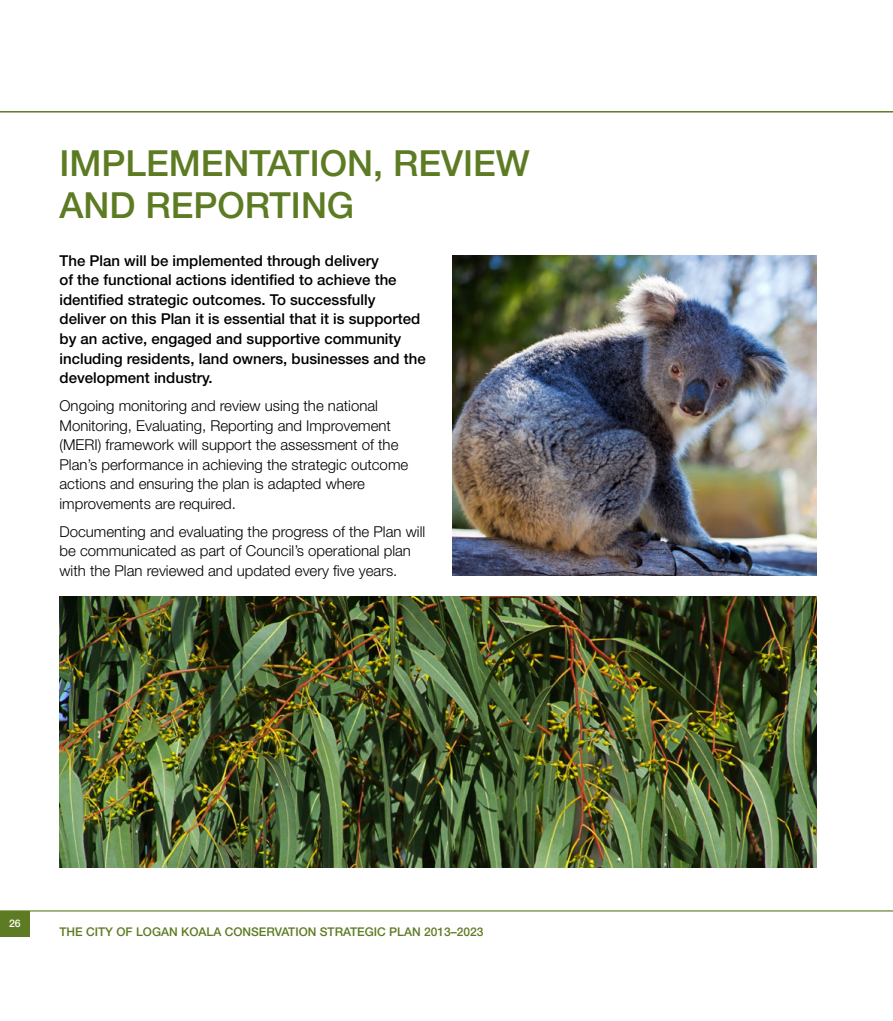
<style>
.page{position:relative;width:893px;height:1021px;background:#fff}
.page>*{position:absolute;margin:0;border:0;box-sizing:border-box;transform-origin:0 0}
.t1{font:500 36px/42px "Helvetica Neue LT Std";color:#5d7b23}
.Body{font:300 15px/19.5px "Helvetica Neue LT Std";color:#000}
.Body-2{font:500 15px/19.5px "Helvetica Neue LT Std";color:#000}
.t2{font:500 12px "Helvetica Neue LT Std";color:#5d7b23}
.t3{font:500 10.5px "Helvetica Neue LT Std";color:#fff}
</style>
<div class="page">
<img style="left:453px;top:255px;width:363px;height:320px">
<img style="left:60px;top:596px;width:756px;height:271px">
<div style="left:0;top:910px;width:30px;height:26px;background:#5d7b23"></div>
<hr style="left:0;top:910px;width:893px;height:1px;background:#5d7b23">
<hr style="left:0;top:111px;width:893px;height:1px;background:#5d7b23">
<h2 class="t1" style="left:60px;top:141px;width:472px">IMPLEMENTATION, REVIEW<br>AND REPORTING</h2>
<p class="Body-2" style="left:60px;top:251px;width:368px">The Plan will be implemented through delivery<br>of the functional actions identified to achieve the identified strategic outcomes. To successfully<br>deliver on this Plan it is essential that it is supported by an active, engaged and supportive community including residents, land owners, businesses and the development industry.</p>
<p class="Body" style="left:60px;top:395px;width:350px">Ongoing monitoring and review using the national Monitoring, Evaluating, Reporting and Improvement (MERI) framework will support the assessment of the Plan’s performance in achieving the strategic outcome actions and ensuring the plan is adapted where improvements are required.</p>
<p class="Body" style="left:60px;top:521px;width:367px">Documenting and evaluating the progress of the Plan will be communicated as part of Council’s operational plan with the Plan reviewed and updated every five years.</p>
<p class="t3" style="left:9px;top:917px;width:13px">26</p>
<p class="t2" style="left:60px;top:924px;width:425px">THE CITY OF LOGAN KOALA CONSERVATION STRATEGIC PLAN 2013–2023</p>
</div>
